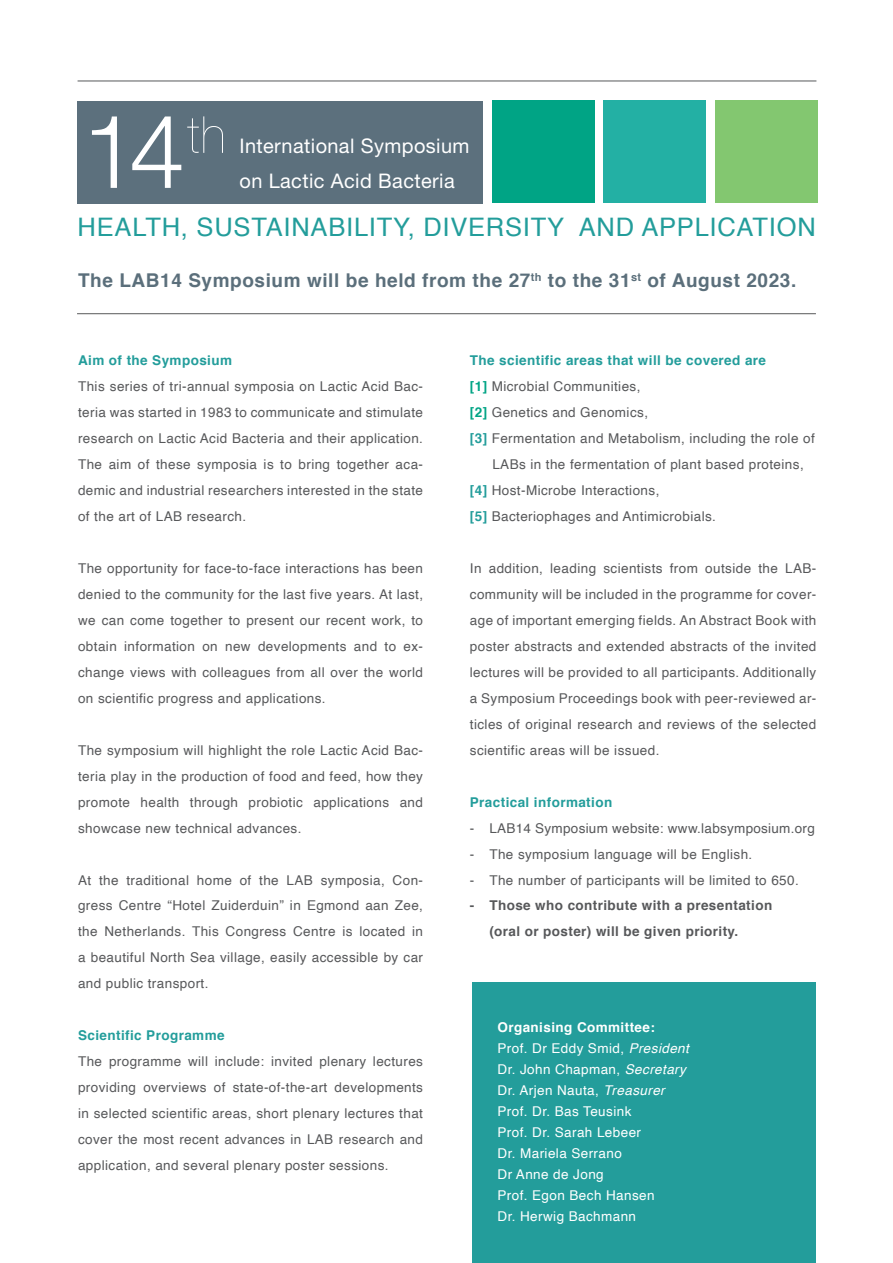
<style>
.page{position:relative;width:893px;height:1263px;background:#fff}
.page>*{position:absolute;margin:0;border:0;box-sizing:border-box;transform-origin:0 0}
.t1{font:300 102px "Helvetica Neue";color:#fff}
.t2{font:200 51px "Helvetica Neue";color:#fff}
.hoofdtekst{font:25.5px "Helvetica";letter-spacing:.03em;color:#239d9b}
.t3{font:20.1px/35.5px "Helvetica Neue";letter-spacing:.02em;color:#fff}
.t4{font:700 19.05px "Helvetica";letter-spacing:.03em;color:#5b6f7b}
.hoofdtekst-2{font:13.5px/26px "Helvetica";letter-spacing:.03em;color:#57585a;text-align:justify}
.hoofdtekst-3{font:13.5px "Helvetica";letter-spacing:.03em;color:#fff}
.hoofdtekst-4{font:700 13.5px "Helvetica";letter-spacing:.03em;color:#57585a}
.Paragraph_Style_1{font:700 13.5px "Helvetica";letter-spacing:.03em;color:#239d9b}
.hoofdtekst-5{font:700 13.5px "Helvetica";letter-spacing:.03em;color:#239d9b}
.Paragraph_Style_1-2{font:700 13.5px "Helvetica";letter-spacing:.03em;color:#fff}
.s1{font-weight:700;color:#00a485}
.s2{font-weight:700;color:#239d9b}
.s3{font-style:italic}
</style>
<div class="page">
<hr style="left:78px;top:81px;width:738px;height:1px;background:#57585a">
<div style="left:492px;top:101px;width:102px;height:102px;background:#00a485"></div>
<div style="left:604px;top:101px;width:102px;height:102px;background:#23b0a4"></div>
<div style="left:715px;top:101px;width:102px;height:102px;background:#83c770"></div>
<div style="left:78px;top:101px;width:405px;height:102px;background:#5c707d"></div>
<hr style="left:77px;top:313px;width:739px;height:1px;background:#57585a">
<div style="left:472px;top:982px;width:344px;height:281px;background:#239d9b"></div>
<p class="t2" style="left:187px;top:95px;width:40px">th</p>
<p class="t1" style="left:82px;top:69px;width:105px">14</p>
<p class="t3" style="left:240px;top:129px;width:231px">International Symposium on Lactic Acid Bacteria</p>
<p class="hoofdtekst" style="left:78px;top:207px;width:740px">HEALTH, SUSTAINABILITY, DIVERSITY AND APPLICATION</p>
<p class="t4" style="left:78px;top:265px;width:720px">The LAB14 Symposium will be held from the 27<sup>th</sup> to the 31<sup>st</sup> of August 2023.</p>
<p class="Paragraph_Style_1" style="left:78px;top:350px;width:155px">Aim of the Symposium</p>
<p class="hoofdtekst-2" style="left:78px;top:374px;width:346px">This series of tri-annual symposia on Lactic Acid Bac&shy;teria was started in 1983 to communicate and stimulate research on Lactic Acid Bacteria and their application.<br>The aim of these symposia is to bring together aca&shy;demic and industrial researchers interested in the state of the art of LAB research.</p>
<p class="hoofdtekst-2" style="left:78px;top:556px;width:347px">The opportunity for face-to-face interactions has been denied to the community for the last five years. At last, we can come together to present our recent work, to obtain information on new developments and to ex&shy;change views with colleagues from all over the world on scientific progress and applications.</p>
<p class="hoofdtekst-2" style="left:78px;top:737px;width:346px">The symposium will highlight the role Lactic Acid Bac&shy;teria play in the production of food and feed, how they promote health through probiotic applications and showcase new technical advances.</p>
<p class="hoofdtekst-2" style="left:78px;top:867px;width:346px">At the traditional home of the LAB symposia, Con&shy;gress Centre “Hotel Zuiderduin” in Egmond aan Zee, the Netherlands. This Congress Centre is located in a beautiful North Sea village, easily accessible by car and public transport.</p>
<p class="Paragraph_Style_1" style="left:78px;top:1024px;width:148px">Scientific Programme</p>
<p class="hoofdtekst-2" style="left:78px;top:1049px;width:346px">The programme will include: invited plenary lectures providing overviews of state-of-the-art developments in selected scientific areas, short plenary lectures that cover the most recent advances in LAB research and application, and several plenary poster sessions.</p>
<p class="hoofdtekst-5" style="left:470px;top:350px;width:298px">The scientific areas that will be covered are</p>
<p class="hoofdtekst-2" style="left:470px;top:374px;width:172px"><span class="s1">[1]</span> Microbial Communities,</p>
<p class="hoofdtekst-2" style="left:470px;top:400px;width:180px"><span class="s1">[2]</span> Genetics and Genomics,</p>
<p class="hoofdtekst-2" style="left:492px;top:426px;width:324px;text-indent:-23px"><span class="s2">[3]</span> Fermentation and Metabolism, including the role of<br>LABs in the fermentation of plant based proteins,</p>
<p class="hoofdtekst-2" style="left:470px;top:478px;width:191px"><span class="s2">[4]</span> Host-Microbe Interactions,</p>
<p class="hoofdtekst-2" style="left:470px;top:504px;width:248px"><span class="s2">[5]</span> Bacteriophages and Antimicrobials.</p>
<p class="hoofdtekst-2" style="left:470px;top:556px;width:348px">In addition, leading scientists from outside the LAB&shy;community will be included in the programme for cover&shy;age of important emerging fields. An Abstract Book with poster abstracts and extended abstracts of the invited lectures will be provided to all participants. Additionally a Symposium Proceedings book with peer-reviewed ar&shy;ticles of original research and reviews of the selected scientific areas will be issued.</p>
<p class="Paragraph_Style_1" style="left:470px;top:791px;width:144px">Practical information</p>
<p class="hoofdtekst-2" style="left:470px;top:815px;width:346px">- LAB14 Symposium website: www.labsymposium.org</p>
<p class="hoofdtekst-2" style="left:470px;top:841px;width:284px">- The symposium language will be English.</p>
<p class="hoofdtekst-2" style="left:470px;top:867px;width:330px">- The number of participants will be limited to 650.</p>
<p class="hoofdtekst-4" style="left:470px;top:895px;width:304px">- Those who contribute with a presentation</p>
<p class="hoofdtekst-4" style="left:489px;top:921px;width:250px">(oral or poster) will be given priority.</p>
<p class="Paragraph_Style_1-2" style="left:497px;top:1017px;width:159px">Organising Committee:</p>
<p class="hoofdtekst-3" style="left:497px;top:1038px;width:193px">Prof. Dr Eddy Smid, <span class="s3">President</span></p>
<p class="hoofdtekst-3" style="left:497px;top:1059px;width:190px">Dr. John Chapman, <span class="s3">Secretary</span></p>
<p class="hoofdtekst-3" style="left:497px;top:1080px;width:169px">Dr. Arjen Nauta, <span class="s3">Treasurer</span></p>
<p class="hoofdtekst-3" style="left:497px;top:1101px;width:135px">Prof. Dr. Bas Teusink</p>
<p class="hoofdtekst-3" style="left:497px;top:1122px;width:145px">Prof. Dr. Sarah Lebeer</p>
<p class="hoofdtekst-3" style="left:497px;top:1143px;width:126px">Dr. Mariela Serrano</p>
<p class="hoofdtekst-3" style="left:497px;top:1164px;width:108px">Dr Anne de Jong</p>
<p class="hoofdtekst-3" style="left:497px;top:1185px;width:159px">Prof. Egon Bech Hansen</p>
<p class="hoofdtekst-3" style="left:497px;top:1206px;width:140px">Dr. Herwig Bachmann</p>
</div>
